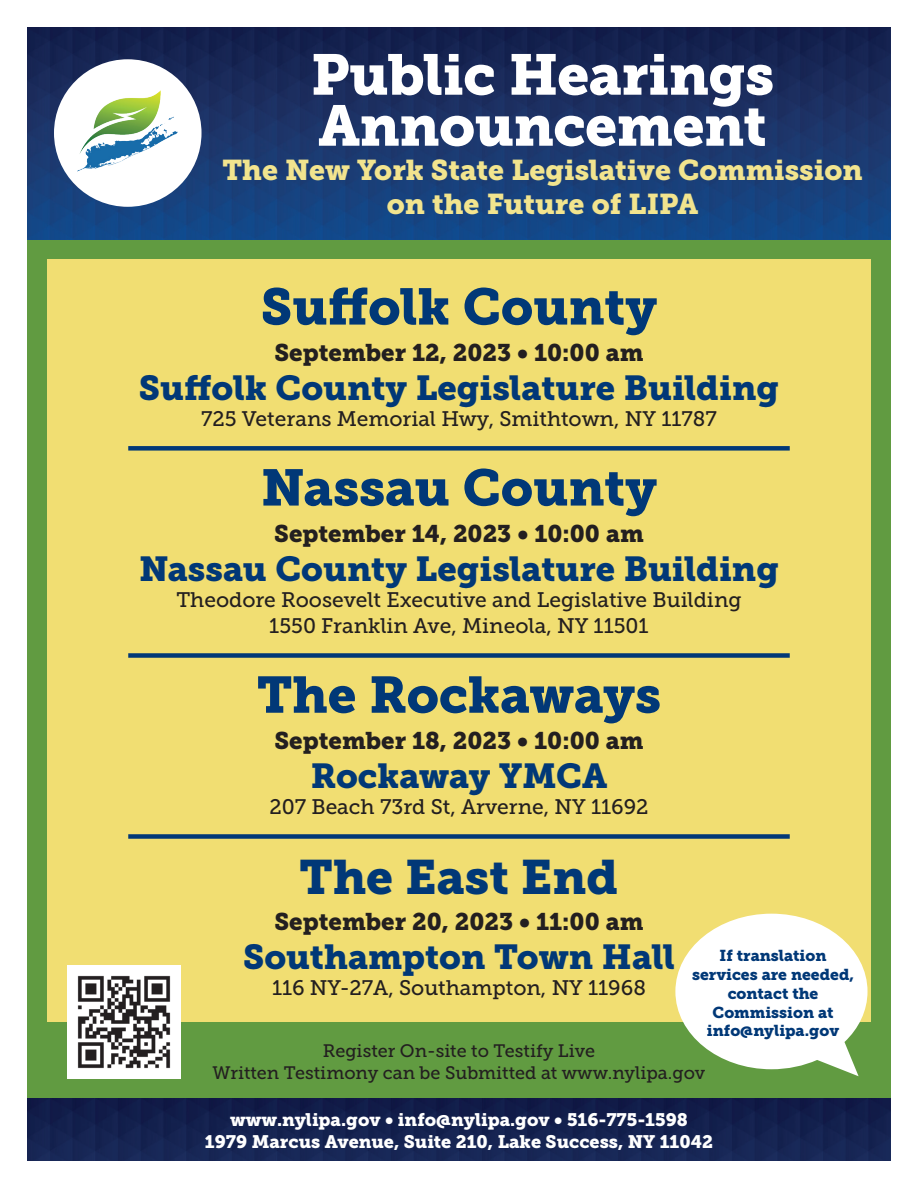
<style>
.page{position:relative;width:918px;height:1188px;background:#fff}
.page>*{position:absolute;margin:0;border:0;box-sizing:border-box;transform-origin:0 0}
.t1{font:57px/51px "Museo Slab 900";letter-spacing:-.01em;color:#fff}
.t2{font:51px "Museo Slab 900";color:#013877}
.t3{font:48px "Museo Slab 900";color:#013877}
.t4{font:34.5px "Museo Slab 900";color:#013877}
.t5{font:28.5px/34.2px "Museo Slab 900";color:#f2e48e;text-align:center}
.t6{font:24px "Museo Slab 900";color:#231f20}
.t7{font:21px/26.2px "Museo Slab 500";color:#231f20;text-align:center}
.t8{font:18px/21.6px "Museo Slab 900";color:#fff;text-align:center}
.t9{font:18px/21.6px "Museo Slab 500";color:#231f20;text-align:center}
.t10{font:15.75px/18.9px "Museo Slab 900";color:#013877;text-align:center}
</style>
<div class="page">
<div style="left:27px;top:239px;width:864px;height:860px;background:#619b41"></div>
<div style="left:47px;top:259px;width:824px;height:763px;background:#f1de72"></div>
<div style="left:128px;top:446px;width:662px;height:5px;background:#013877"></div>
<div style="left:128px;top:653px;width:662px;height:5px;background:#013877"></div>
<div style="left:128px;top:834px;width:662px;height:5px;background:#013877"></div>
<img style="left:27px;top:1099px;width:864px;height:62px">
<img style="left:27px;top:27px;width:864px;height:212px">
<div style="left:54px;top:59px;width:148px;height:148px;background:#fff;border-radius:50%"></div>
<img style="left:77px;top:90px;width:101px;height:82px">
<svg style="left:675px;top:914px;width:193px;height:162px"></svg>
<img style="left:68px;top:966px;width:113px;height:113px">
<h1 class="t1" style="left:311px;top:50px;width:465px">Public Hearings<br>Announcement</h1>
<h3 class="t5" style="left:222px;top:153px;width:642px">The New York State Legislative Commission on the Future of LIPA</h3>
<h2 class="t2" style="left:261px;top:277px;width:398px">Suffolk County</h2>
<p class="t6" style="left:274px;top:339px;width:371px">September 12, 2023 • 10:00 am</p>
<h3 class="t4" style="left:139px;top:368px;width:642px">Suffolk County Legislature Building</h3>
<p class="t7" style="left:201px;top:406px;width:517px">725 Veterans Memorial Hwy, Smithtown, NY 11787</p>
<h2 class="t2" style="left:261px;top:458px;width:398px">Nassau County</h2>
<p class="t6" style="left:274px;top:520px;width:371px">September 14, 2023 • 10:00 am</p>
<h3 class="t4" style="left:139px;top:548px;width:641px">Nassau County Legislature Building</h3>
<p class="t7" style="left:176px;top:587px;width:567px">Theodore Roosevelt Executive and Legislative Building<br>1550 Franklin Ave, Mineola, NY 11501</p>
<h2 class="t2" style="left:257px;top:665px;width:406px">The Rockaways</h2>
<p class="t6" style="left:274px;top:727px;width:371px">September 18, 2023 • 10:00 am</p>
<h3 class="t4" style="left:311px;top:756px;width:298px">Rockaway YMCA</h3>
<p class="t7" style="left:269px;top:794px;width:381px">207 Beach 73rd St, Arverne, NY 11692</p>
<h3 class="t3" style="left:300px;top:849px;width:320px">The East End</h3>
<p class="t6" style="left:274px;top:908px;width:371px">September 20, 2023 • 11:00 am</p>
<h3 class="t4" style="left:243px;top:937px;width:433px">Southampton Town Hall</h3>
<p class="t7" style="left:272px;top:975px;width:375px">116 NY-27A, Southampton, NY 11968</p>
<p class="t10" style="left:692px;top:946px;width:163px">If translation services are needed, contact the<br>Commission at info@nylipa.gov</p>
<p class="t9" style="left:213px;top:1040px;width:494px">Register On-site to Testify Live<br>Written Testimony can be Submitted at www.nylipa.gov</p>
<p class="t8" style="left:205px;top:1109px;width:510px">www.nylipa.gov • info@nylipa.gov • 516-775-1598<br>1979 Marcus Avenue, Suite 210, Lake Success, NY 11042</p>
</div>
